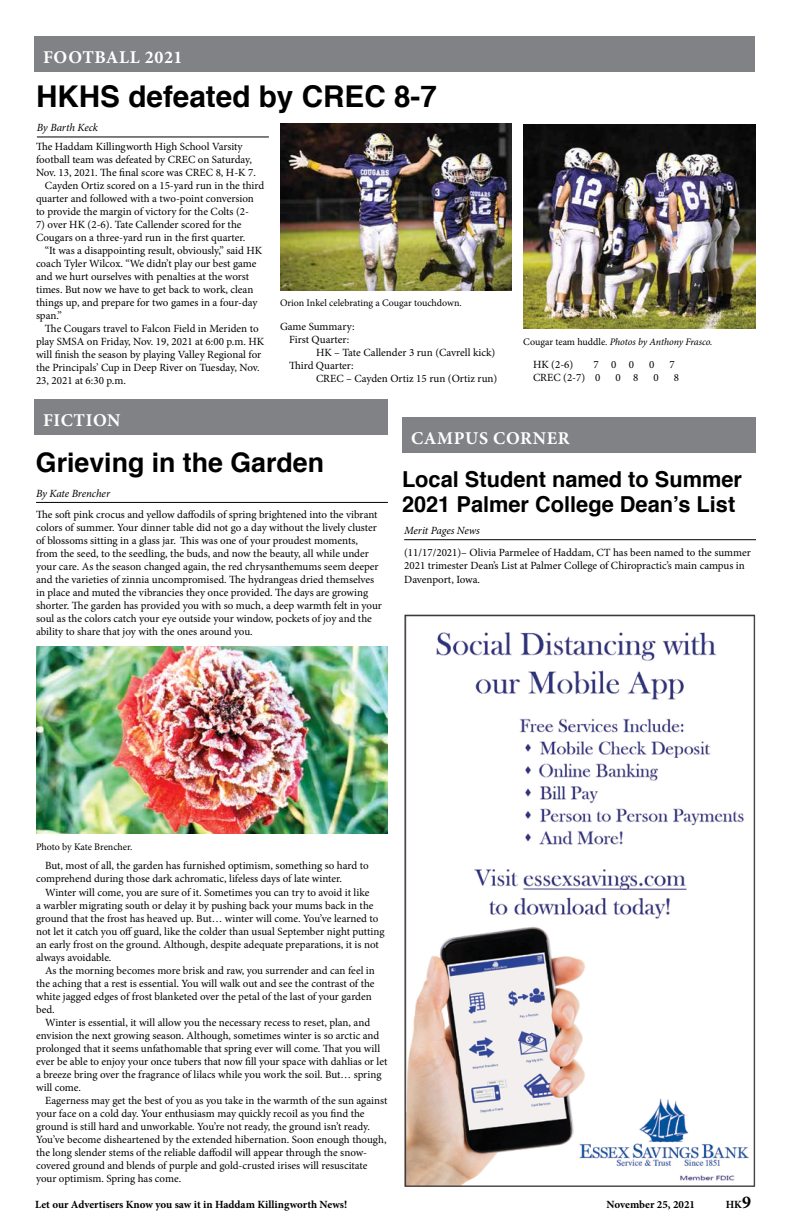
<style>
.page{position:relative;width:792px;height:1224px;background:#fff}
.page>*{position:absolute;margin:0;border:0;box-sizing:border-box;transform-origin:0 0}
.t1{font:700 30px "Helvetica";color:#000}
.t2{font:700 27px "Helvetica";color:#000}
.t3{font:700 22px/25px "Helvetica";color:#000}
.t4{font:700 18px "Minion Pro";letter-spacing:.035em;color:#fff}
.t5{font:11px/13px "Minion Pro";color:#000}
.t6{font:700 11px "Minion Pro";color:#000}
.t7{font:italic 11px "Minion Pro";letter-spacing:-.01em;color:#000}
.t8{font:10px "Minion Pro";letter-spacing:-.005em;color:#000}
.t9{font:italic 10px "Minion Pro";letter-spacing:-.01em;color:#000}
.s1{font-style:normal}
.s2{font-size:18px}
</style>
<div class="page">
<img style="left:404px;top:614px;width:352px;height:573px">
<div style="left:34px;top:36px;width:720px;height:36px;background:#808285"></div>
<hr style="left:37px;top:137px;width:232px;height:1px;background:#000">
<img style="left:280px;top:123px;width:232px;height:167px">
<img style="left:523px;top:124px;width:232px;height:204px">
<div style="left:402px;top:417px;width:354px;height:36px;background:#808285"></div>
<hr style="left:404px;top:539px;width:352px;height:1px;background:#000">
<div style="left:34px;top:399px;width:354px;height:36px;background:#808285"></div>
<hr style="left:36px;top:502px;width:352px;height:1px;background:#000">
<img style="left:36px;top:647px;width:352px;height:187px">
<h3 class="t4" style="left:43px;top:44px;width:141px">FOOTBALL 2021</h3>
<h1 class="t1" style="left:36px;top:72px;width:403px">HKHS defeated by CREC 8-7</h1>
<p class="t5" style="left:36px;top:140px;width:208px">The Haddam Killingworth High School Varsity</p>
<p class="t5" style="left:36px;top:153px;width:218px">football team was defeated by CREC on Saturday,</p>
<p class="t5" style="left:36px;top:166px;width:222px">Nov. 13, 2021. The final score was CREC 8, H-K 7.</p>
<p class="t5" style="left:45px;top:179px;width:221px">Cayden Ortiz scored on a 15-yard run in the third</p>
<p class="t5" style="left:36px;top:192px;width:219px">quarter and followed with a two-point conversion</p>
<p class="t5" style="left:36px;top:205px;width:215px">to provide the margin of victory for the Colts (2-</p>
<p class="t5" style="left:36px;top:218px;width:207px">7) over HK (2-6). Tate Callender scored for the</p>
<p class="t5" style="left:36px;top:231px;width:211px">Cougars on a three-yard run in the first quarter.</p>
<p class="t5" style="left:45px;top:244px;width:219px">“It was a disappointing result, obviously,” said HK</p>
<p class="t5" style="left:36px;top:257px;width:222px">coach Tyler Wilcox. “We didn’t play our best game</p>
<p class="t5" style="left:36px;top:270px;width:215px">and we hurt ourselves with penalties at the worst</p>
<p class="t5" style="left:36px;top:283px;width:219px">times. But now we have to get back to work, clean</p>
<p class="t5" style="left:36px;top:296px;width:223px">things up, and prepare for two games in a four-day</p>
<p class="t5" style="left:36px;top:309px;width:27px">span.”</p>
<p class="t5" style="left:45px;top:322px;width:215px">The Cougars travel to Falcon Field in Meriden to</p>
<p class="t5" style="left:36px;top:335px;width:230px">play SMSA on Friday, Nov. 19, 2021 at 6:00 p.m. HK</p>
<p class="t5" style="left:36px;top:348px;width:227px">will finish the season by playing Valley Regional for</p>
<p class="t5" style="left:36px;top:361px;width:225px">the Principals’ Cup in Deep River on Tuesday, Nov.</p>
<p class="t5" style="left:36px;top:374px;width:91px">23, 2021 at 6:30 p.m.</p>
<p class="t7" style="left:37px;top:120px;width:63px">By Barth Keck</p>
<p class="t8" style="left:280px;top:297px;width:183px">Orion Inkel celebrating a Cougar touchdown.</p>
<p class="t5" style="left:280px;top:320px;width:76px">Game Summary:</p>
<p class="t5" style="left:289px;top:333px;width:62px">First Quarter:</p>
<p class="t5" style="left:316px;top:346px;width:181px">HK – Tate Callender 3 run (Cavrell kick)</p>
<p class="t5" style="left:289px;top:359px;width:66px">Third Quarter:</p>
<p class="t5" style="left:316px;top:372px;width:183px">CREC – Cayden Ortiz 15 run (Ortiz run)</p>
<p class="t9" style="left:523px;top:335px;width:191px"><span class="s1">Cougar team huddle.</span> Photos by Anthony Frasco.</p>
<p class="t5" style="left:533px;top:358px;width:42px">HK (2-6)</p>
<p class="t5" style="left:593px;top:358px;width:42px">7 0 0</p>
<p class="t5" style="left:649px;top:358px;width:7px">0</p>
<p class="t5" style="left:669px;top:358px;width:7px">7</p>
<p class="t5" style="left:533px;top:371px;width:69px">CREC (2-7) 0</p>
<p class="t5" style="left:616px;top:371px;width:25px">0 8</p>
<p class="t5" style="left:654px;top:371px;width:7px">0</p>
<p class="t5" style="left:674px;top:371px;width:7px">8</p>
<h3 class="t4" style="left:43px;top:407px;width:79px">FICTION</h3>
<h2 class="t2" style="left:36px;top:441px;width:290px">Grieving in the Garden</h2>
<p class="t5" style="left:36px;top:509px;width:347px">The soft pink crocus and yellow daffodils of spring brightened into the vibrant colors of summer. Your dinner table did not go a day without the lively cluster of blossoms sitting in a glass jar. This was one of your proudest moments, from the seed, to the seedling, the buds, and now the beauty, all while under your care. As the season changed again, the red chrysanthemums seem deeper and the varieties of zinnia uncompromised. The hydrangeas dried themselves in place and muted the vibrancies they once provided. The days are growing shorter. The garden has provided you with so much, a deep warmth felt in your soul as the colors catch your eye outside your window, pockets of joy and the ability to share that joy with the ones around you.</p>
<p class="t7" style="left:36px;top:486px;width:75px">By Kate Brencher</p>
<h3 class="t4" style="left:411px;top:425px;width:160px">CAMPUS CORNER</h3>
<h3 class="t3" style="left:402px;top:467px;width:342px">Local Student named to Summer<br>2021 Palmer College Dean’s List</h3>
<p class="t5" style="left:404px;top:547px;width:348px">(11/17/2021)– Olivia Parmelee of Haddam, CT has been named to the summer<br>2021 trimester Dean’s List at Palmer College of Chiropractic’s main campus in<br>Davenport, Iowa.</p>
<p class="t7" style="left:404px;top:523px;width:77px">Merit Pages News</p>
<p class="t8" style="left:36px;top:840px;width:98px">Photo by Kate Brencher.</p>
<p class="t5" style="left:36px;top:860px;width:334px;text-indent:9px">But, most of all, the garden has furnished optimism, something so hard to comprehend during those dark achromatic, lifeless days of late winter.</p>
<p class="t5" style="left:36px;top:886px;width:350px;text-indent:9px">Winter will come, you are sure of it. Sometimes you can try to avoid it like<br>a warbler migrating south or delay it by pushing back your mums back in the ground that the frost has heaved up. But… winter will come. You’ve learned to not let it catch you off guard, like the colder than usual September night putting an early frost on the ground. Although, despite adequate preparations, it is not always avoidable.</p>
<p class="t5" style="left:36px;top:964px;width:340px;text-indent:9px">As the morning becomes more brisk and raw, you surrender and can feel in the aching that a rest is essential. You will walk out and see the contrast of the white jagged edges of frost blanketed over the petal of the last of your garden bed.</p>
<p class="t5" style="left:36px;top:1016px;width:353px;text-indent:9px">Winter is essential, it will allow you the necessary recess to reset, plan, and envision the next growing season. Although, sometimes winter is so arctic and prolonged that it seems unfathomable that spring ever will come. That you will ever be able to enjoy your once tubers that now fill your space with dahlias or let a breeze bring over the fragrance of lilacs while you work the soil. But… spring will come.</p>
<p class="t5" style="left:36px;top:1094px;width:353px;text-indent:9px">Eagerness may get the best of you as you take in the warmth of the sun against your face on a cold day. Your enthusiasm may quickly recoil as you find the ground is still hard and unworkable. You’re not ready, the ground isn’t ready.<br>You’ve become disheartened by the extended hibernation. Soon enough though, the long slender stems of the reliable daffodil will appear through the snow&shy;covered ground and blends of purple and gold-crusted irises will resuscitate your optimism. Spring has come.</p>
<p class="t6" style="left:35px;top:1197px;width:314px">Let our Advertisers Know you saw it in Haddam Killingworth News!</p>
<p class="t6" style="left:607px;top:1197px;width:90px">November 25, 2021</p>
<p class="t6" style="left:726px;top:1197px;width:27px">HK<span class="s2">9</span></p>
</div>
